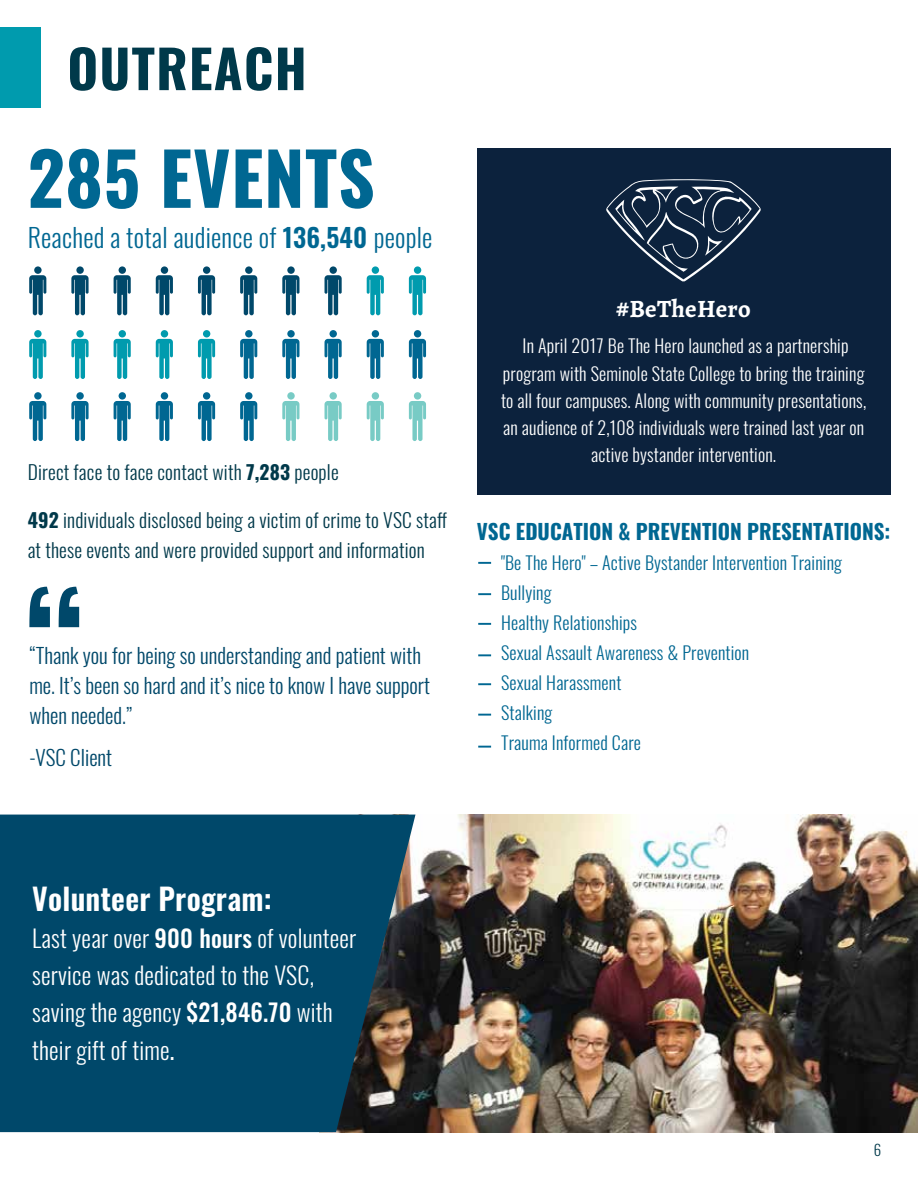
<style>
.page{position:relative;width:918px;height:1188px;background:#fff}
.page>*{position:absolute;margin:0;border:0;box-sizing:border-box;transform-origin:0 0}
.t1{font:700 72px "Oswald";letter-spacing:.01em;color:#006792}
.t2{font:700 52.5px "Oswald";letter-spacing:.025em;color:#00394a}
.t3{font:600 30px "Oswald";letter-spacing:.01em;color:#fff}
.t4{font:300 25.95px "Oswald";letter-spacing:.01em;color:#006792}
.t5{font:700 24.9px "Alegreya";letter-spacing:.01em;color:#fff}
.t6{font:300 24px/37.2px "Oswald";letter-spacing:.01em;color:#fff}
.t7{font:300 21px/30px "Oswald";color:#00486a}
.t8{font:700 21px "Oswald";color:#006792}
.t9{font:300 19.5px/30px "Oswald";letter-spacing:.01em;color:#00394a}
.t10{font:300 18px/27px "Oswald";letter-spacing:.01em;color:#fff;text-align:center}
.t11{font:300 18px/30px "Oswald";letter-spacing:.01em;color:#006792}
.t12{font:300 15px "Oswald";color:#00394a}
.s1{font-weight:600}
.s2{font-weight:700}
.s3{font-weight:500}
.s4{font-weight:400}
</style>
<div class="page">
<img style="left:416px;top:815px;width:502px;height:317px">
<div style="left:0;top:815px;width:416px;height:317px;background:#00486a"></div>
<div style="left:0;top:27px;width:41px;height:81px;background:#009bae"></div>
<div style="left:477px;top:149px;width:414px;height:346px;background:#0c223d"></div>
<svg style="left:606px;top:179px;width:155px;height:103px"></svg>
<svg style="left:478px;top:562px;width:13px;height:2px"></svg>
<svg style="left:478px;top:593px;width:13px;height:2px"></svg>
<svg style="left:478px;top:623px;width:13px;height:2px"></svg>
<svg style="left:478px;top:654px;width:13px;height:2px"></svg>
<svg style="left:478px;top:683px;width:13px;height:2px"></svg>
<svg style="left:478px;top:714px;width:13px;height:2px"></svg>
<svg style="left:478px;top:746px;width:13px;height:2px"></svg>
<svg style="left:29px;top:266px;width:17px;height:49px"></svg>
<svg style="left:71px;top:266px;width:18px;height:49px"></svg>
<svg style="left:114px;top:266px;width:17px;height:49px"></svg>
<svg style="left:156px;top:266px;width:17px;height:49px"></svg>
<svg style="left:198px;top:266px;width:17px;height:49px"></svg>
<svg style="left:240px;top:266px;width:17px;height:49px"></svg>
<svg style="left:282px;top:266px;width:18px;height:49px"></svg>
<svg style="left:325px;top:266px;width:17px;height:49px"></svg>
<svg style="left:367px;top:266px;width:17px;height:49px"></svg>
<svg style="left:409px;top:266px;width:17px;height:49px"></svg>
<svg style="left:29px;top:330px;width:17px;height:49px"></svg>
<svg style="left:71px;top:330px;width:18px;height:49px"></svg>
<svg style="left:114px;top:330px;width:17px;height:49px"></svg>
<svg style="left:156px;top:330px;width:17px;height:49px"></svg>
<svg style="left:198px;top:330px;width:17px;height:49px"></svg>
<svg style="left:240px;top:330px;width:17px;height:49px"></svg>
<svg style="left:282px;top:330px;width:18px;height:49px"></svg>
<svg style="left:325px;top:330px;width:17px;height:49px"></svg>
<svg style="left:367px;top:330px;width:17px;height:49px"></svg>
<svg style="left:409px;top:330px;width:17px;height:49px"></svg>
<svg style="left:29px;top:392px;width:17px;height:49px"></svg>
<svg style="left:71px;top:392px;width:18px;height:49px"></svg>
<svg style="left:114px;top:392px;width:17px;height:49px"></svg>
<svg style="left:156px;top:392px;width:17px;height:49px"></svg>
<svg style="left:198px;top:392px;width:17px;height:49px"></svg>
<svg style="left:240px;top:392px;width:17px;height:49px"></svg>
<svg style="left:282px;top:392px;width:18px;height:49px"></svg>
<svg style="left:325px;top:392px;width:17px;height:49px"></svg>
<svg style="left:367px;top:392px;width:17px;height:49px"></svg>
<svg style="left:409px;top:392px;width:17px;height:49px"></svg>
<svg style="left:29px;top:587px;width:50px;height:40px"></svg>
<h2 class="t2" style="left:67px;top:41px;width:241px">OUTREACH</h2>
<h1 class="t1" style="left:28px;top:141px;width:349px">285 EVENTS</h1>
<h3 class="t4" style="left:28px;top:214px;width:406px">Reached a total audience of <span class="s1">136,540</span> people</h3>
<p class="t9" style="left:28px;top:455px;width:313px">Direct face to face contact with <span class="s2">7,283</span> people</p>
<p class="t9" style="left:28px;top:503px;width:421px"><span class="s2">492</span> individuals disclosed being a victim of crime to VSC staff at these events and were provided support and information</p>
<p class="t7" style="left:29px;top:638px;width:402px">“Thank you for being so understanding and patient with me. It’s been so hard and it’s nice to know I have support when needed.”</p>
<p class="t7" style="left:29px;top:740px;width:84px">-VSC Client</p>
<h3 class="t5" style="left:616px;top:293px;width:136px">#BeTheHero</h3>
<p class="t10" style="left:501px;top:331px;width:367px">In April 2017 Be The Hero launched as a partnership program with Seminole State College to bring the training to all four campuses. Along with community presentations, an audience of 2,108 individuals were trained last year on active bystander intervention.</p>
<p class="t8" style="left:477px;top:520px;width:415px">VSC EDUCATION &amp; PREVENTION PRESENTATIONS:</p>
<p class="t11" style="left:501px;top:545px;width:343px">"Be The Hero" – Active Bystander Intervention Training<br>Bullying<br>Healthy Relationships<br>Sexual Assault Awareness &amp; Prevention<br>Sexual Harassment<br>Stalking<br>Trauma Informed Care</p>
<h3 class="t3" style="left:32px;top:883px;width:241px">Volunteer Program:</h3>
<h3 class="t6" style="left:32px;top:917px;width:326px">Last year over <span class="s3">900 hours</span> of volunteer service was dedicated to the VSC, saving the agency <span class="s3">$21,846.70</span> with their gift of time<span class="s4">.</span></h3>
<p class="t12" style="left:874px;top:1136px;width:9px">6</p>
</div>
